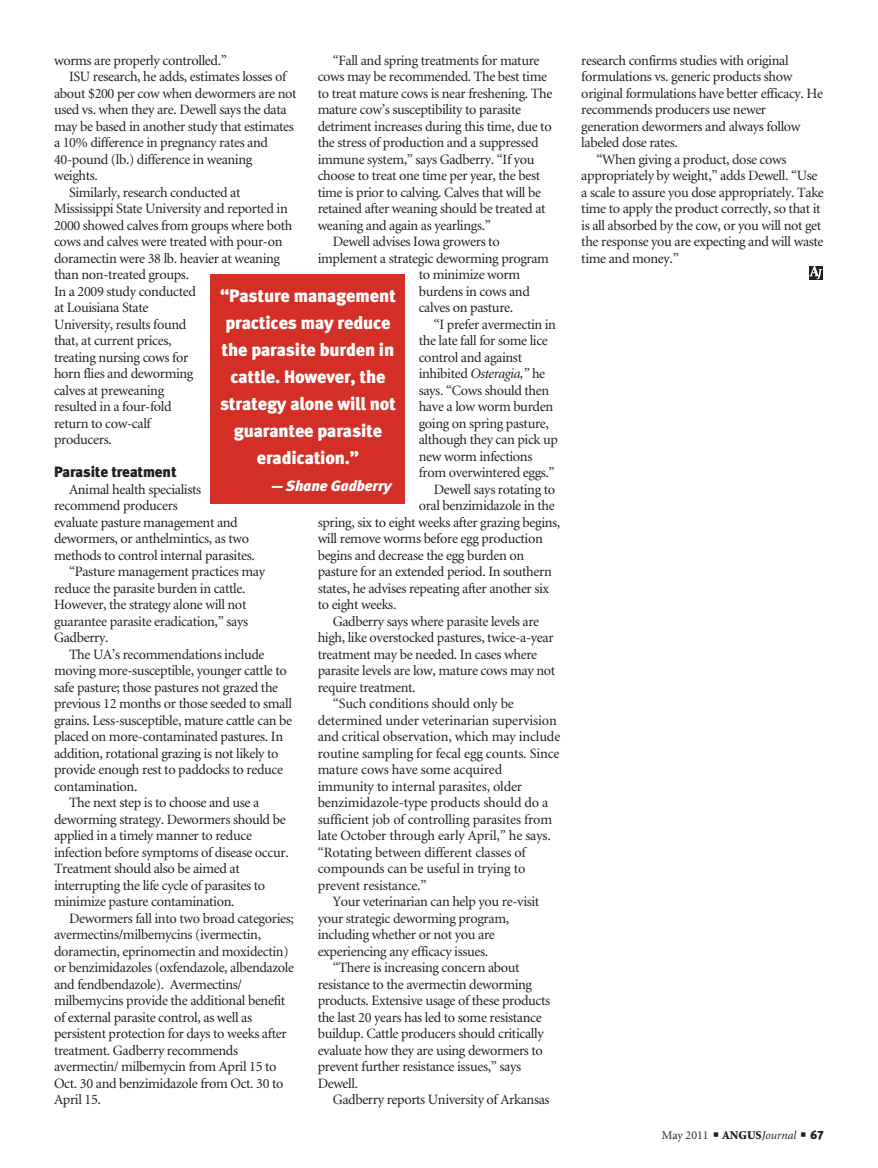
<style>
.page{position:relative;width:878px;height:1168px;background:#fff}
.page>*{position:absolute;margin:0;border:0;box-sizing:border-box;transform-origin:0 0}
.pull_quote{font:18px/27px "Meta Black LF";letter-spacing:-.01em;color:#fff;text-align:center}
.subhead{font:15px "Meta Black LF";letter-spacing:-.01em;color:#231f20}
.pull_quote-2{font:italic 15px "Meta Black LF";letter-spacing:-.01em;color:#fff}
.body_text{font:14.25px/16.5px "Minion";letter-spacing:-.025em;color:#231f20}
.t1{font:12px "Minion";color:#231f20}
.s1{font-style:italic}
.s2{font-weight:900}
.s3{font-family:"Meta Black LF"}
</style>
<div class="page">
<svg style="left:809px;top:266px;width:13px;height:13px"></svg>
<div style="left:211px;top:274px;width:194px;height:230px;background:#d32f26"></div>
<p class="body_text" style="left:318px;top:52px;width:236px;text-indent:15px">“Fall and spring treatments for mature cows may be recommended. The best time to treat mature cows is near freshening. The mature cow’s susceptibility to parasite detriment increases during this time, due to the stress of production and a suppressed immune system,” says Gadberry. “If you choose to treat one time per year, the best time is prior to calving. Calves that will be retained after weaning should be treated at weaning and again as yearlings.”</p>
<p class="body_text" style="left:333px;top:234px;width:168px">Dewell advises Iowa growers to</p>
<p class="body_text" style="left:318px;top:250px;width:233px">implement a strategic deworming program</p>
<p class="body_text" style="left:418px;top:267px;width:103px">to minimize worm</p>
<p class="body_text" style="left:418px;top:283px;width:113px">burdens in cows and</p>
<p class="body_text" style="left:418px;top:300px;width:96px">calves on pasture.</p>
<p class="body_text" style="left:418px;top:316px;width:141px;text-indent:15px">“I prefer avermectin in the late fall for some lice control and against inhibited <span class="s1">Osteragia,”</span> he says. “Cows should then have a low worm burden going on spring pasture, although they can pick up new worm infections from overwintered eggs.”</p>
<p class="body_text" style="left:434px;top:481px;width:123px">Dewell says rotating to</p>
<p class="body_text" style="left:418px;top:498px;width:138px">oral benzimidazole in the</p>
<p class="body_text" style="left:318px;top:514px;width:244px">spring, six to eight weeks after grazing begins,</p>
<p class="body_text" style="left:318px;top:531px;width:227px">will remove worms before egg production</p>
<p class="body_text" style="left:318px;top:547px;width:208px">begins and decrease the egg burden on</p>
<p class="body_text" style="left:318px;top:564px;width:235px">pasture for an extended period. In southern</p>
<p class="body_text" style="left:318px;top:580px;width:233px">states, he advises repeating after another six</p>
<p class="body_text" style="left:318px;top:597px;width:80px">to eight weeks.</p>
<p class="body_text" style="left:318px;top:613px;width:239px;text-indent:15px">Gadberry says where parasite levels are high, like overstocked pastures, twice-a-year treatment may be needed. In cases where parasite levels are low, mature cows may not require treatment.</p>
<p class="body_text" style="left:318px;top:696px;width:244px;text-indent:15px">“Such conditions should only be determined under veterinarian supervision and critical observation, which may include routine sampling for fecal egg counts. Since mature cows have some acquired immunity to internal parasites, older benzimidazole-type products should do a sufficient job of controlling parasites from late October through early April,” he says. “Rotating between different classes of compounds can be useful in trying to prevent resistance.”</p>
<p class="body_text" style="left:318px;top:894px;width:223px;text-indent:15px">Your veterinarian can help you re-visit your strategic deworming program, including whether or not you are experiencing any efficacy issues.</p>
<p class="body_text" style="left:318px;top:960px;width:234px;text-indent:15px">“There is increasing concern about resistance to the avermectin deworming products. Extensive usage of these products the last 20 years has led to some resistance buildup. Cattle producers should critically evaluate how they are using dewormers to prevent further resistance issues,” says Dewell.</p>
<p class="body_text" style="left:333px;top:1092px;width:218px">Gadberry reports University of Arkansas</p>
<p class="body_text" style="left:54px;top:52px;width:174px">worms are properly controlled.”</p>
<p class="body_text" style="left:54px;top:69px;width:244px;text-indent:15px">ISU research, he adds, estimates losses of about $200 per cow when dewormers are not used vs. when they are. Dewell says the data may be based in another study that estimates a 10% difference in pregnancy rates and 40-pound (lb.) difference in weaning weights.</p>
<p class="body_text" style="left:54px;top:184px;width:240px;text-indent:15px">Similarly, research conducted at<br>Mississippi State University and reported in<br>2000 showed calves from groups where both cows and calves were treated with pour-on doramectin were 38 lb. heavier at weaning than non-treated groups.<br>In a 2009 study conducted<br>at Louisiana State<br>University, results found<br>that, at current prices,<br>treating nursing cows for<br>horn flies and deworming<br>calves at preweaning<br>resulted in a four-fold<br>return to cow-calf<br>producers.</p>
<p class="subhead" style="left:54px;top:463px;width:124px">Parasite treatment</p>
<p class="body_text" style="left:54px;top:481px;width:202px;text-indent:15px">Animal health specialists recommend producers<br>evaluate pasture management and dewormers, or anthelmintics, as two methods to control internal parasites.</p>
<p class="body_text" style="left:54px;top:564px;width:212px;text-indent:15px">“Pasture management practices may reduce the parasite burden in cattle.<br>However, the strategy alone will not guarantee parasite eradication,” says<br>Gadberry.</p>
<p class="body_text" style="left:54px;top:646px;width:240px;text-indent:15px">The UA’s recommendations include moving more-susceptible, younger cattle to safe pasture; those pastures not grazed the previous 12 months or those seeded to small grains. Less-susceptible, mature cattle can be placed on more-contaminated pastures. In addition, rotational grazing is not likely to provide enough rest to paddocks to reduce contamination.</p>
<p class="body_text" style="left:54px;top:795px;width:236px;text-indent:15px">The next step is to choose and use a deworming strategy. Dewormers should be applied in a timely manner to reduce infection before symptoms of disease occur.<br>Treatment should also be aimed at interrupting the life cycle of parasites to minimize pasture contamination.</p>
<p class="body_text" style="left:54px;top:910px;width:242px;text-indent:15px">Dewormers fall into two broad categories; avermectins/milbemycins (ivermectin, doramectin, eprinomectin and moxidectin) or benzimidazoles (oxfendazole, albendazole and fendbendazole). Avermectins/ milbemycins provide the additional benefit of external parasite control, as well as persistent protection for days to weeks after treatment. Gadberry recommends avermectin/ milbemycin from April 15 to Oct. 30 and benzimidazole from Oct. 30 to April 15.</p>
<p class="pull_quote" style="left:220px;top:282px;width:177px">“Pasture management practices may reduce the parasite burden in cattle. However, the strategy alone will not guarantee parasite eradication.”</p>
<p class="pull_quote-2" style="left:271px;top:476px;width:122px">— Shane Gadberry</p>
<p class="body_text" style="left:581px;top:52px;width:243px">research confirms studies with original formulations vs. generic products show original formulations have better efficacy. He recommends producers use newer generation dewormers and always follow labeled dose rates.</p>
<p class="body_text" style="left:581px;top:151px;width:244px;text-indent:15px">“When giving a product, dose cows appropriately by weight,” adds Dewell. “Use a scale to assure you dose appropriately. Take time to apply the product correctly, so that it is all absorbed by the cow, or you will not get the response you are expecting and will waste time and money.”</p>
<p class="t1" style="left:662px;top:1129px;width:163px">May 2011 ■ <span class="s2">ANGUS</span><span class="s1">Journal</span> ■ <span class="s3">67</span></p>
</div>
